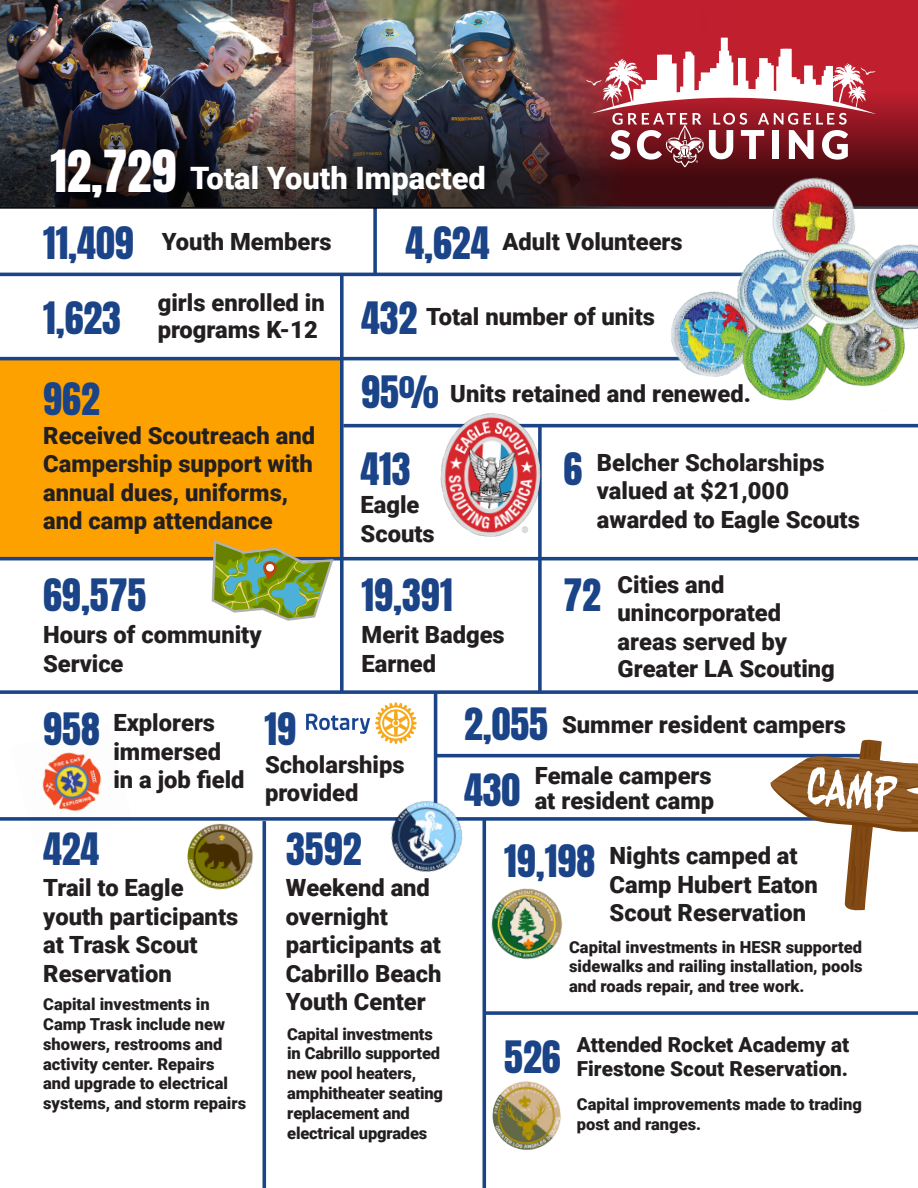
<style>
.page{position:relative;width:918px;height:1188px;background:#fff}
.page>*{position:absolute;margin:0;border:0;box-sizing:border-box;transform-origin:0 0}
.t1{font:54.15px "Beelzebrush BB";color:#fff}
.t2{font:49.35px "Anton";color:#fff}
.t3{font:37.95px "Anton";color:#1a4487}
.t4{font:900 30.9px "Roboto";color:#fff}
.t5{font:900 23.7px/28.5px "Roboto";color:#231f20}
.t6{font:900 20.7px/24.9px "Roboto";color:#231f20}
.t7{font:900 16.5px/19.8px "Roboto";color:#231f20}
</style>
<div class="page">
<svg style="left:373px;top:208px;width:4px;height:65px"></svg>
<div style="left:770px;top:0;width:148px;height:82px;background:#c01f2e"></div>
<svg style="left:568px;top:0;width:202px;height:82px"></svg>
<img style="left:0;top:0;width:568px;height:82px">
<div style="left:0;top:358px;width:341px;height:200px;background:#fca100"></div>
<hr style="left:343px;top:424px;width:575px;height:3px;background:#1a4487">
<hr style="left:0;top:557px;width:918px;height:3px;background:#1a4487">
<hr style="left:0;top:273px;width:862px;height:3px;background:#1a4487">
<hr style="left:0;top:357px;width:715px;height:3px;background:#1a4487">
<svg style="left:486px;top:1011px;width:432px;height:4px"></svg>
<svg style="left:0;top:690px;width:918px;height:4px;fill:#1f4889"></svg>
<hr style="left:436px;top:754px;width:441px;height:3px;background:#1a4487">
<svg style="left:0;top:817px;width:770px;height:4px;fill:#1a4487"></svg>
<svg style="left:340px;top:276px;width:4px;height:415px;fill:#1a4487"></svg>
<svg style="left:538px;top:548px;width:4px;height:145px"></svg>
<svg style="left:262px;top:821px;width:4px;height:367px"></svg>
<hr style="left:434px;top:692px;width:3px;height:127px;background:#1a4487">
<hr style="left:483px;top:820px;width:3px;height:368px;background:#1a4487">
<img style="left:432px;top:413px;width:119px;height:135px">
<img style="left:11px;top:752px;width:122px;height:69px">
<svg style="left:306px;top:702px;width:111px;height:42px"></svg>
<svg style="left:770px;top:739px;width:148px;height:172px"></svg>
<img style="left:388px;top:798px;width:78px;height:74px">
<img style="left:0;top:82px;width:918px;height:126px">
<img style="left:658px;top:161px;width:260px;height:240px">
<svg style="left:212px;top:540px;width:122px;height:81px"></svg>
<svg style="left:265px;top:563px;width:10px;height:10px"></svg>
<div style="left:266px;top:564px;width:8px;height:8px;background:#fff;border-radius:4px"></div>
<img style="left:491px;top:888px;width:72px;height:72px">
<img style="left:492px;top:1081px;width:69px;height:69px">
<img style="left:187px;top:823px;width:67px;height:67px">
<svg style="left:586px;top:38px;width:289px;height:129px"></svg>
<p class="t2" style="left:51px;top:146px;width:127px">12,729</p>
<p class="t4" style="left:190px;top:157px;width:297px">Total Youth Impacted</p>
<p class="t3" style="left:43px;top:223px;width:92px">11,409</p>
<p class="t3" style="left:406px;top:223px;width:85px">4,624</p>
<p class="t5" style="left:162px;top:226px;width:171px">Youth Members</p>
<p class="t5" style="left:502px;top:226px;width:182px">Adult Volunteers</p>
<p class="t3" style="left:43px;top:299px;width:79px">1,623</p>
<p class="t3" style="left:43px;top:380px;width:58px">962</p>
<p class="t5" style="left:158px;top:287px;width:169px">girls enrolled in</p>
<p class="t5" style="left:158px;top:314px;width:162px">programs K-12</p>
<p class="t5" style="left:43px;top:420px;width:274px">Received Scoutreach and<br>Campership support with annual dues, uniforms, and camp attendance</p>
<p class="t3" style="left:43px;top:576px;width:105px">69,575</p>
<p class="t5" style="left:43px;top:620px;width:220px">Hours of community<br>Service</p>
<p class="t3" style="left:361px;top:299px;width:58px">432</p>
<p class="t5" style="left:426px;top:301px;width:230px">Total number of units</p>
<p class="t3" style="left:361px;top:373px;width:80px">95%</p>
<p class="t5" style="left:450px;top:378px;width:302px">Units retained and renewed.</p>
<p class="t3" style="left:361px;top:449px;width:52px">413</p>
<p class="t5" style="left:361px;top:490px;width:76px">Eagle<br>Scouts</p>
<p class="t3" style="left:361px;top:576px;width:93px">19,391</p>
<p class="t5" style="left:362px;top:620px;width:145px">Merit Badges<br>Earned</p>
<p class="t3" style="left:563px;top:449px;width:20px">6</p>
<p class="t5" style="left:597px;top:447px;width:264px">Belcher Scholarships valued at $21,000 awarded to Eagle Scouts</p>
<p class="t3" style="left:564px;top:576px;width:39px">72</p>
<p class="t5" style="left:618px;top:569px;width:219px;line-height:28px">Cities and unincorporated areas served by<br>Greater LA Scouting</p>
<p class="t3" style="left:43px;top:710px;width:58px">958</p>
<p class="t3" style="left:265px;top:710px;width:33px">19</p>
<p class="t3" style="left:464px;top:705px;width:85px">2,055</p>
<p class="t5" style="left:113px;top:708px;width:133px">Explorers immersed in a job field</p>
<p class="t5" style="left:562px;top:709px;width:285px">Summer resident campers</p>
<p class="t5" style="left:265px;top:749px;width:141px">Scholarships provided</p>
<p class="t5" style="left:535px;top:762px;width:181px;line-height:25.5px">Female campers at resident camp</p>
<p class="t5" style="left:610px;top:841px;width:210px">Nights camped at<br>Camp Hubert Eaton<br>Scout Reservation</p>
<p class="t1" style="left:810px;top:756px;width:92px;rotate:6deg">CAMP</p>
<p class="t3" style="left:464px;top:771px;width:58px">430</p>
<p class="t3" style="left:504px;top:842px;width:93px">19,198</p>
<p class="t3" style="left:43px;top:830px;width:58px">424</p>
<p class="t3" style="left:286px;top:830px;width:77px">3592</p>
<p class="t5" style="left:43px;top:873px;width:142px">Trail to Eagle</p>
<p class="t5" style="left:43px;top:901px;width:197px">youth participants at Trask Scout</p>
<p class="t5" style="left:43px;top:958px;width:130px">Reservation</p>
<p class="t5" style="left:286px;top:873px;width:157px">Weekend and overnight participants at<br>Cabrillo Beach<br>Youth Center</p>
<p class="t7" style="left:569px;top:936px;width:295px">Capital investments in HESR supported sidewalks and railing installation, pools</p>
<p class="t7" style="left:569px;top:976px;width:237px">and roads repair, and tree work.</p>
<p class="t7" style="left:43px;top:994px;width:205px">Capital investments in<br>Camp Trask include new showers, restrooms and activity center. Repairs<br>and upgrade to electrical systems, and storm repairs</p>
<p class="t7" style="left:287px;top:1023px;width:147px">Capital investments</p>
<p class="t7" style="left:287px;top:1043px;width:157px">in Cabrillo supported new pool heaters, amphitheater seating replacement and</p>
<p class="t7" style="left:287px;top:1122px;width:142px">electrical upgrades</p>
<p class="t6" style="left:577px;top:1031px;width:274px">Attended Rocket Academy at<br>Firestone Scout Reservation.</p>
<p class="t7" style="left:577px;top:1093px;width:287px">Capital improvements made to trading post and ranges.</p>
<p class="t3" style="left:504px;top:1038px;width:58px">526</p>
</div>
